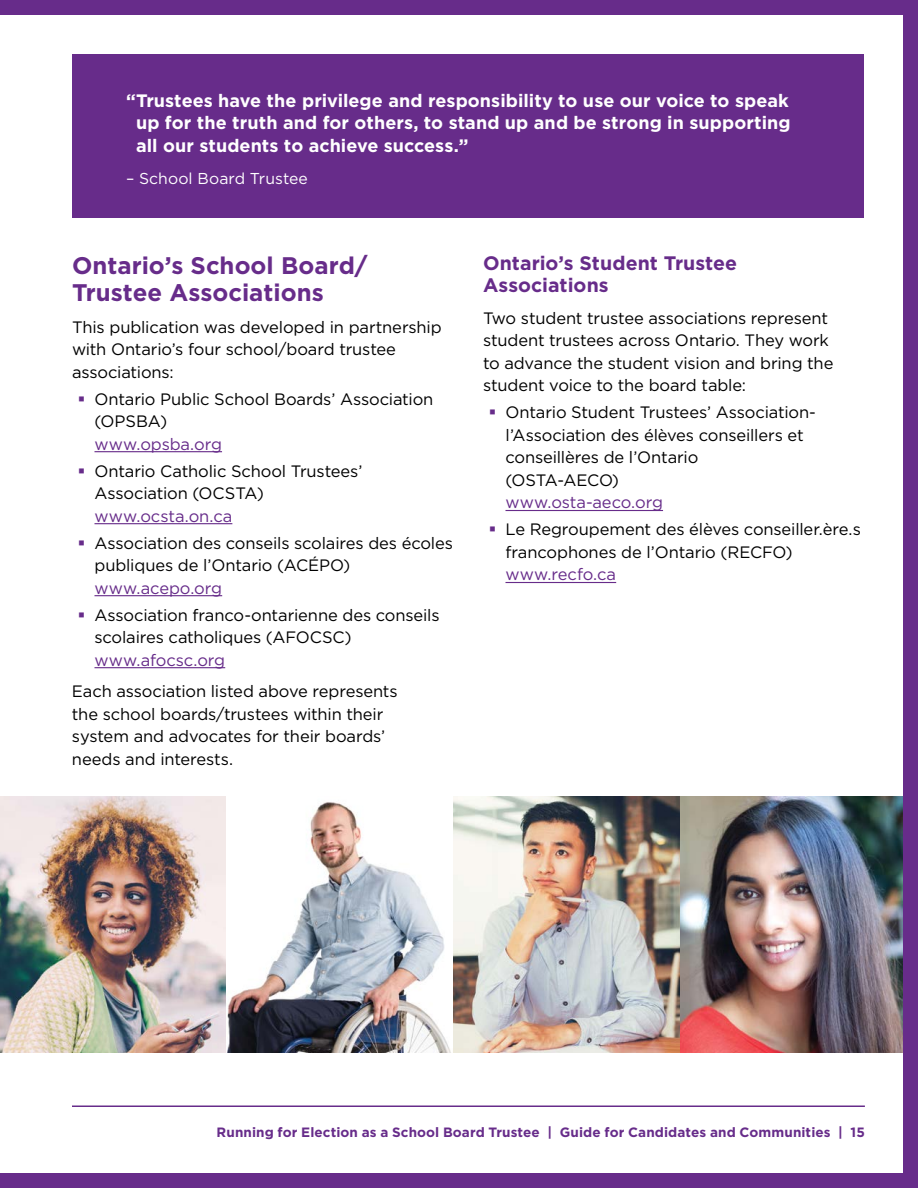
<style>
.page{position:relative;width:918px;height:1188px;background:#fff}
.page>*{position:absolute;margin:0;border:0;box-sizing:border-box;transform-origin:0 0}
.t1{font:700 24px/27px "Gotham";color:#672c8a}
.t2{font:700 19.5px/22.5px "Gotham";color:#672c8a}
.t3{font:700 18px/22.5px "Gotham";letter-spacing:.005em;color:#fff;text-align:justify}
.t4{font:16.5px/22.5px "Gotham";letter-spacing:-.01em;color:#000}
.t5{font:15.75px "Gotham";letter-spacing:.005em;color:#fff}
.t6{font:700 13.5px "Gotham";letter-spacing:.005em;color:#672c8a}
.s1{color:#672c8a}
</style>
<div class="page">
<img style="left:0;top:0;width:918px;height:1188px">
<hr style="left:72px;top:1106px;width:793px;height:1px;background:#672c8a">
<hr style="left:94px;top:451px;width:128px;height:1px;background:#672c8a">
<hr style="left:94px;top:523px;width:138px;height:1px;background:#672c8a">
<hr style="left:94px;top:595px;width:128px;height:1px;background:#672c8a">
<hr style="left:94px;top:667px;width:131px;height:1px;background:#672c8a">
<hr style="left:506px;top:510px;width:157px;height:1px;background:#672c8a">
<hr style="left:506px;top:582px;width:110px;height:1px;background:#672c8a">
<div style="left:72px;top:54px;width:792px;height:163px;background:#672c8a"></div>
<svg style="left:79px;top:396px;width:5px;height:5px"></svg>
<svg style="left:79px;top:468px;width:5px;height:5px"></svg>
<svg style="left:79px;top:540px;width:5px;height:5px"></svg>
<svg style="left:79px;top:612px;width:5px;height:5px"></svg>
<svg style="left:490px;top:410px;width:5px;height:5px"></svg>
<svg style="left:490px;top:527px;width:5px;height:5px"></svg>
<p class="t3" style="left:136px;top:89px;width:656px;text-indent:-10px">“ Trustees have the privilege and responsibility to use our voice to speak up for the truth and for others, to stand up and be strong in supporting all our students to achieve success.”</p>
<p class="t5" style="left:126px;top:169px;width:183px">– School Board Trustee</p>
<h3 class="t1" style="left:72px;top:251px;width:297px">Ontario’s School Board/<br>Trustee Associations</h3>
<p class="t4" style="left:72px;top:315px;width:371px">This publication was developed in partnership with Ontario’s four school/board trustee associations:</p>
<p class="t4" style="left:94px;top:387px;width:340px">Ontario Public School Boards’ Association (OPSBA)<br><span class="s1">www.opsba.org</span></p>
<p class="t4" style="left:94px;top:459px;width:269px">Ontario Catholic School Trustees’<br>Association (OCSTA) <span class="s1">www.ocsta.on.ca</span></p>
<p class="t4" style="left:94px;top:531px;width:360px">Association des conseils scolaires des écoles publiques de l’Ontario (ACÉPO) <span class="s1">www.acepo.org</span></p>
<p class="t4" style="left:94px;top:603px;width:347px">Association franco-ontarienne des conseils scolaires catholiques (AFOCSC) <span class="s1">www.afocsc.org</span></p>
<p class="t4" style="left:72px;top:680px;width:327px">Each association listed above represents the school boards/trustees within their system and advocates for their boards’ needs and interests.</p>
<h4 class="t2" style="left:483px;top:251px;width:256px">Ontario’s Student Trustee<br>Associations</h4>
<p class="t4" style="left:483px;top:306px;width:352px">Two student trustee associations represent student trustees across Ontario. They work to advance the student vision and bring the student voice to the board table:</p>
<p class="t4" style="left:506px;top:401px;width:312px">Ontario Student Trustees’ Association&shy;l’Association des élèves conseillers et conseillères de l’Ontario (OSTA-AECO)<br><span class="s1">www.osta-aeco.org</span></p>
<p class="t4" style="left:506px;top:518px;width:357px">Le Regroupement des élèves conseiller.ère.s francophones de l’Ontario (RECFO) <span class="s1">www.recfo.ca</span></p>
<p class="t6" style="left:217px;top:1125px;width:650px">Running for Election as a School Board Trustee | Guide for Candidates and Communities | 15</p>
</div>
